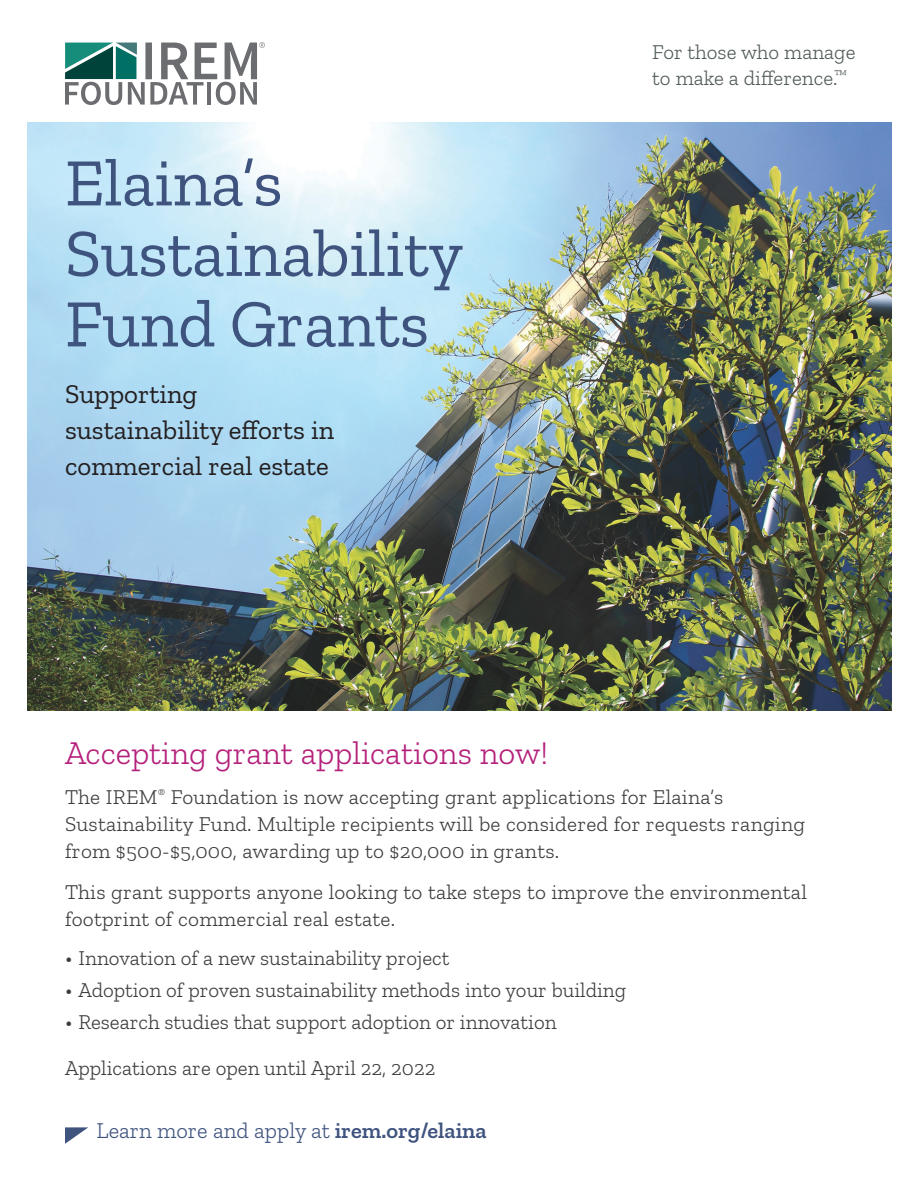
<style>
.page{position:relative;width:918px;height:1188px;background:#fff}
.page>*{position:absolute;margin:0;border:0;box-sizing:border-box;transform-origin:0 0}
.t1{font:67.5px/70.5px "Zilla Slab";letter-spacing:-.005em;color:#3f537f}
.t2{font:300 33px "Zilla Slab";color:#b4207b}
.t3{font:27px/36px "Zilla Slab";color:#231f20}
.t4{font:300 22.5px "Zilla Slab";color:#3f537f}
.t5{font:300 21px/27px "Zilla Slab";letter-spacing:.01em;color:#3c3c3d}
.t6{font:300 21px "Zilla Slab";color:#515b5a}
.s1{font-weight:600}
</style>
<div class="page">
<img style="left:27px;top:123px;width:864px;height:588px">
<svg style="left:65px;top:1127px;width:23px;height:17px"></svg>
<svg style="left:65px;top:42px;width:200px;height:63px"></svg>
<p class="t1" style="left:65px;top:148px;width:400px">Elaina’s<br>Sustainability<br>Fund Grants</p>
<p class="t3" style="left:65px;top:376px;width:271px">Supporting sustainability efforts in commercial real estate</p>
<p class="t6" style="left:652px;top:41px;width:205px">For those who manage</p>
<p class="t6" style="left:652px;top:66px;width:196px">to make a difference.<sup>™</sup></p>
<p class="t2" style="left:65px;top:735px;width:485px">Accepting grant applications now!</p>
<p class="t5" style="left:65px;top:784px;width:742px">The IREM<sup>®</sup> Foundation is now accepting grant applications for Elaina’s<br>Sustainability Fund. Multiple recipients will be considered for requests ranging from $500-$5,000, awarding up to $20,000 in grants.</p>
<p class="t5" style="left:65px;top:879px;width:743px">This grant supports anyone looking to take steps to improve the environmental footprint of commercial real estate.</p>
<p class="t5" style="left:65px;top:945px;width:386px">• Innovation of a new sustainability project</p>
<p class="t5" style="left:65px;top:977px;width:563px">• Adoption of proven sustainability methods into your building</p>
<p class="t5" style="left:65px;top:1009px;width:493px">• Research studies that support adoption or innovation</p>
<p class="t5" style="left:65px;top:1055px;width:372px">Applications are open until April 22, 2022</p>
<p class="t4" style="left:97px;top:1118px;width:392px">Learn more and apply at <span class="s1">irem.org/elaina</span></p>
</div>
